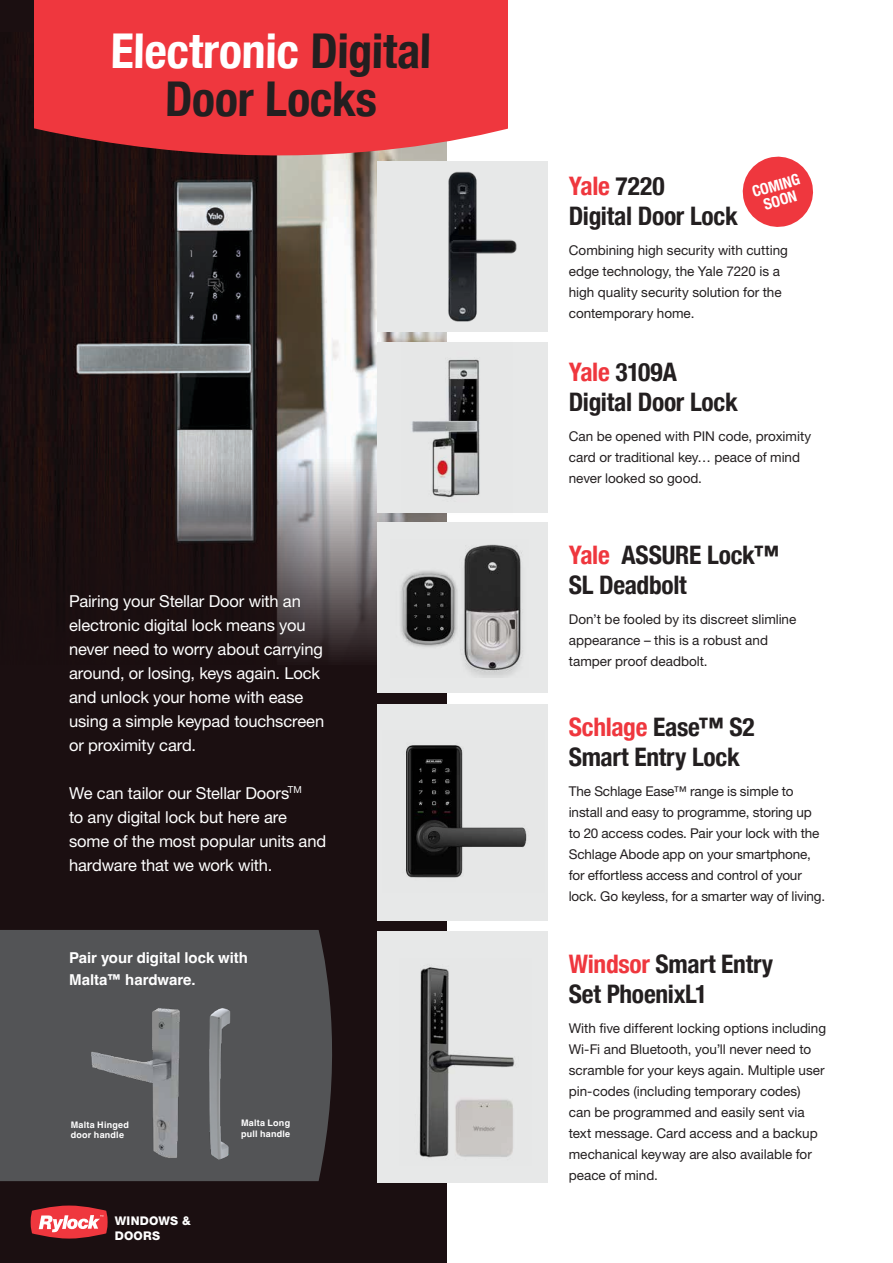
<style>
.page{position:relative;width:893px;height:1263px;background:#fff}
.page>*{position:absolute;margin:0;border:0;box-sizing:border-box;transform-origin:0 0}
.t1{font:700 condensed 48px/48px "Helvetica Neue";color:#231f20;text-align:center}
.t2{font:700 condensed 25.5px/30px "Helvetica Neue";letter-spacing:-.01em;color:#231f20}
.t3{font:16.5px/24px "Helvetica Neue";letter-spacing:-.01em;color:#fff}
.t4{font:700 condensed 15.3px/15.3px "Helvetica Neue";color:#fff;text-align:center}
.t5{font:700 15px/22.5px "Helvetica";letter-spacing:-.005em;color:#fff}
.t6{font:13.5px/21px "Helvetica Neue";color:#231f20}
.t7{font:800 12px/14.4px "Helvetica Neue";letter-spacing:.02em;color:#fff}
.t8{font:700 9px/10.5px "Helvetica";letter-spacing:.025em;color:#fff}
.s1{color:#fff}
.s2{color:#ef373e}
</style>
<div class="page">
<hr style="left:892px;top:0;width:1px;height:303px;background:#231f20">
<div style="left:0;top:0;width:446px;height:1263px;background:#1b0f11"></div>
<img style="left:0;top:56px;width:446px;height:608px">
<div style="left:0;top:930px;width:332px;height:251px;background:#535456"></div>
<div style="left:378px;top:162px;width:170px;height:170px;background:#e7e8e8"></div>
<div style="left:378px;top:704px;width:170px;height:216px;background:#e7e8e8"></div>
<div style="left:378px;top:342px;width:170px;height:170px;background:#e7e8e8"></div>
<div style="left:378px;top:931px;width:170px;height:252px;background:#e7e8e8"></div>
<div style="left:378px;top:523px;width:170px;height:170px;background:#e7e8e8"></div>
<img style="left:448px;top:171px;width:69px;height:151px">
<img style="left:406px;top:745px;width:121px;height:133px">
<img style="left:401px;top:340px;width:111px;height:174px">
<img style="left:419px;top:965px;width:96px;height:193px">
<img style="left:400px;top:544px;width:123px;height:134px">
<svg style="left:34px;top:0;width:474px;height:170px;background:#de3e44"></svg>
<img style="left:90px;top:1006px;width:92px;height:154px">
<img style="left:204px;top:1006px;width:29px;height:175px">
<svg style="left:742px;top:156px;width:71px;height:71px"></svg>
<svg style="left:31px;top:1205px;width:77px;height:33px;background:#d5585d"></svg>
<h1 class="t1" style="left:110px;top:24px;width:324px"><span class="s1">Electronic</span> Digital<br>Door Locks</h1>
<p class="t3" style="left:69px;top:588px;width:257px">Pairing your Stellar Door with an electronic digital lock means you never need to worry about carrying around, or losing, keys again. Lock and unlock your home with ease using a simple keypad touchscreen or proximity card.</p>
<p class="t3" style="left:69px;top:780px;width:259px">We can tailor our Stellar Doors<sup>TM<br></sup>to any digital lock but here are some of the most popular units and hardware that we work with.</p>
<p class="t5" style="left:69px;top:948px;width:180px">Pair your digital lock with<br>Malta™ hardware.</p>
<p class="t8" style="left:71px;top:1120px;width:60px">Malta Hinged door handle</p>
<p class="t7" style="left:115px;top:1214px;width:77px">WINDOWS &amp;<br>DOORS</p>
<p class="t8" style="left:241px;top:1119px;width:51px">Malta Long pull handle</p>
<h2 class="t2" style="left:569px;top:169px;width:171px"><span class="s2">Yale</span> 7220<br>Digital Door Lock</h2>
<p class="t4" style="left:750px;top:184px;width:50px;rotate:-16deg">COMING<br>SOON</p>
<p class="t6" style="left:569px;top:239px;width:221px">Combining high security with cutting edge technology, the Yale 7220 is a high quality security solution for the contemporary home.</p>
<h2 class="t2" style="left:569px;top:355px;width:171px"><span class="s2">Yale</span> 3109A<br>Digital Door Lock</h2>
<p class="t6" style="left:569px;top:426px;width:244px">Can be opened with PIN code, proximity card or traditional key… peace of mind never looked so good.</p>
<h2 class="t2" style="left:569px;top:538px;width:212px"><span class="s2">Yale</span> ASSURE Lock™<br>SL Deadbolt</h2>
<p class="t6" style="left:569px;top:609px;width:229px">Don’t be fooled by its discreet slimline appearance – this is a robust and tamper proof deadbolt.</p>
<h2 class="t2" style="left:569px;top:710px;width:187px"><span class="s2">Schlage</span> Ease™ S2<br>Smart Entry Lock</h2>
<p class="t6" style="left:569px;top:780px;width:258px">The Schlage Ease™ range is simple to install and easy to programme, storing up to 20 access codes. Pair your lock with the Schlage Abode app on your smartphone, for effortless access and control of your lock. Go keyless, for a smarter way of living.</p>
<h2 class="t2" style="left:569px;top:947px;width:206px"><span class="s2">Windsor</span> Smart Entry<br>Set PhoenixL1</h2>
<p class="t6" style="left:569px;top:1018px;width:259px">With five different locking options including Wi-Fi and Bluetooth, you’ll never need to scramble for your keys again. Multiple user pin-codes (including temporary codes)<br>can be programmed and easily sent via text message. Card access and a backup mechanical keyway are also available for peace of mind.</p>
</div>
